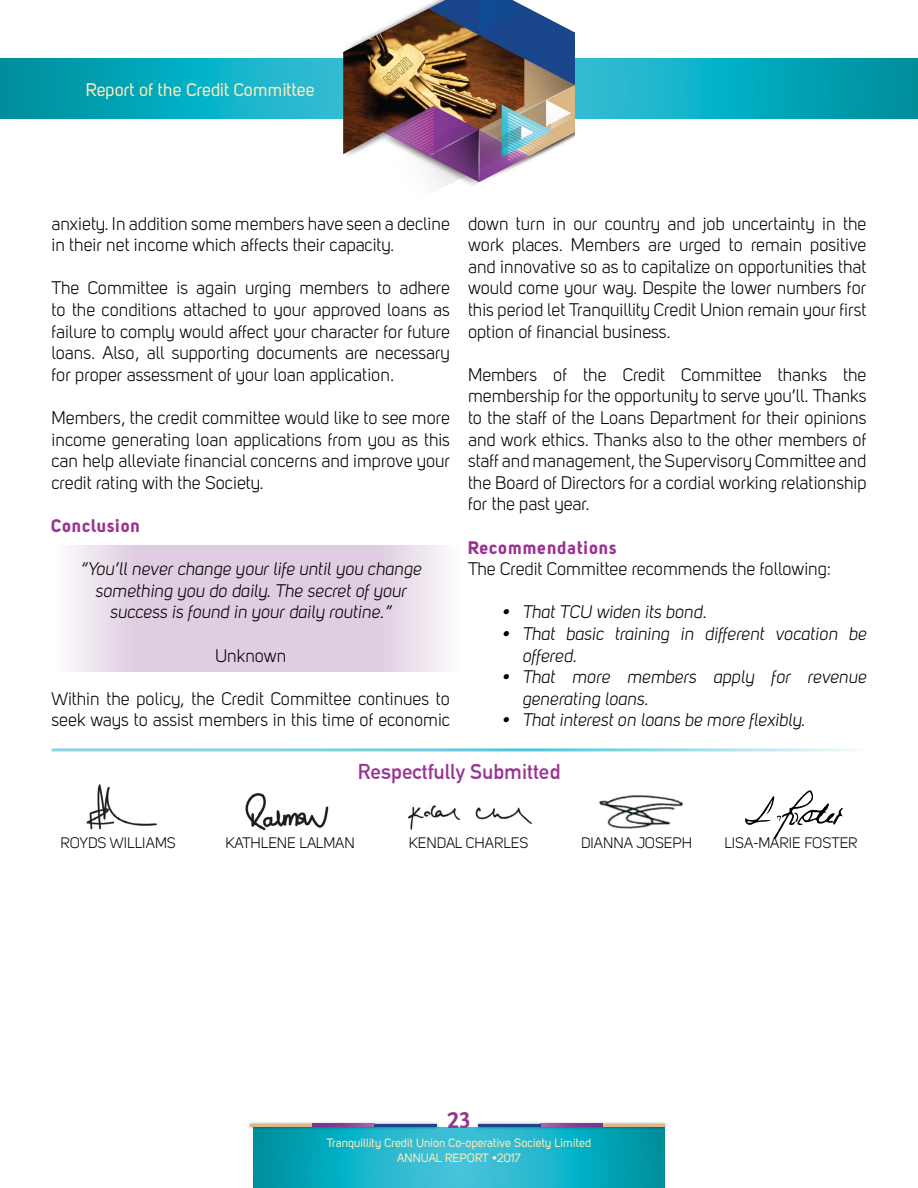
<style>
.page{position:relative;width:918px;height:1188px;background:#fff}
.page>*{position:absolute;margin:0;border:0;box-sizing:border-box;transform-origin:0 0}
.t1{font:24px "Scala Sans Bold LF";color:#90388c}
.t2{font:700 21px "DIN Alternate";color:#9a3393}
.t3{font:18px/21.6px "Uni Sans Book";color:#000;text-align:justify}
.t4{font:18px/21.6px "Uni Sans Book Italic";color:#000}
.t5{font:18px "Uni Sans Regular";color:#ffecbc}
.t6{font:18px "Uni Sans Bold";letter-spacing:.05em;color:#9a3393}
.t7{font:15px "Uni Sans Book";color:#000}
.t8{font:12px/14.4px "Uni Sans Regular";color:#ffecbc;text-align:center}
</style>
<div class="page">
<svg style="left:253px;top:1128px;width:412px;height:60px;background:#18aec2"></svg>
<svg style="left:0;top:59px;width:918px;height:59px;background:#0da9bc"></svg>
<div style="left:247px;top:1121px;width:193px;height:9px;background:#000;opacity:.55"></div>
<hr style="left:250px;top:1124px;width:62px;height:2px;background:#dab786">
<svg style="left:312px;top:1124px;width:63px;height:2px"></svg>
<hr style="left:375px;top:1124px;width:62px;height:2px;background:#1d458b">
<div style="left:475px;top:1121px;width:193px;height:9px;background:#000;opacity:.55"></div>
<hr style="left:603px;top:1124px;width:62px;height:2px;background:#dab786">
<svg style="left:540px;top:1124px;width:63px;height:2px"></svg>
<hr style="left:478px;top:1124px;width:62px;height:2px;background:#1d458b">
<img style="left:343px;top:0;width:232px;height:188px">
<svg style="left:70px;top:545px;width:375px;height:127px;background:#e3d4e4"></svg>
<img style="left:408px;top:805px;width:124px;height:25px">
<img style="left:599px;top:795px;width:84px;height:34px">
<img style="left:86px;top:784px;width:71px;height:46px">
<img style="left:245px;top:793px;width:84px;height:38px">
<svg style="left:745px;top:790px;width:98px;height:49px"></svg>
<p class="t5" style="left:86px;top:79px;width:230px">Report of the Credit Committee</p>
<p class="t3" style="left:52px;top:213px;width:400px">anxiety. In addition some members have seen a decline in their net income which affects their capacity.</p>
<p class="t3" style="left:52px;top:277px;width:400px">The Committee is again urging members to adhere to the conditions attached to your approved loans as failure to comply would affect your character for future loans. Also, all supporting documents are necessary for proper assessment of your loan application.</p>
<p class="t3" style="left:52px;top:407px;width:400px">Members, the credit committee would like to see more income generating loan applications from you as this can help alleviate financial concerns and improve your credit rating with the Society.</p>
<p class="t6" style="left:52px;top:514px;width:90px">Conclusion</p>
<p class="t4" style="left:80px;top:558px;width:342px;text-align:center">“You’ll never change your life until you change something you do daily. The secret of your success is found in your daily routine.”</p>
<p class="t3" style="left:215px;top:645px;width:73px">Unknown</p>
<p class="t3" style="left:52px;top:688px;width:400px">Within the policy, the Credit Committee continues to seek ways to assist members in this time of economic</p>
<p class="t3" style="left:468px;top:213px;width:400px">down turn in our country and job uncertainty in the work places. Members are urged to remain positive and innovative so as to capitalize on opportunities that would come your way. Despite the lower numbers for this period let Tranquillity Credit Union remain your first option of financial business.</p>
<p class="t3" style="left:468px;top:364px;width:400px">Members of the Credit Committee thanks the membership for the opportunity to serve you’ll. Thanks to the staff of the Loans Department for their opinions and work ethics. Thanks also to the other members of staff and management, the Supervisory Committee and the Board of Directors for a cordial working relationship for the past year.</p>
<p class="t6" style="left:468px;top:536px;width:150px">Recommendations</p>
<p class="t3" style="left:468px;top:558px;width:365px">The Credit Committee recommends the following:</p>
<p class="t4" style="left:502px;top:601px;width:206px">• That TCU widen its bond.</p>
<p class="t4" style="left:522px;top:623px;width:346px;text-indent:-20px">• That basic training in different vocation be offered.</p>
<p class="t4" style="left:522px;top:666px;width:346px;text-indent:-20px">• That more members apply for revenue generating loans.</p>
<p class="t4" style="left:502px;top:709px;width:305px">• That interest on loans be more flexibly.</p>
<p class="t2" style="left:358px;top:756px;width:204px">Respectfully Submitted</p>
<p class="t7" style="left:61px;top:834px;width:117px">ROYDS WILLIAMS</p>
<p class="t7" style="left:225px;top:834px;width:131px">KATHLENE LALMAN</p>
<p class="t7" style="left:409px;top:834px;width:121px">KENDAL CHARLES</p>
<p class="t7" style="left:581px;top:834px;width:112px">DIANNA JOSEPH</p>
<p class="t7" style="left:724px;top:834px;width:135px">LISA-MARIE FOSTER</p>
<h1 class="t1" style="left:447px;top:1107px;width:25px">23</h1>
<p class="t8" style="left:327px;top:1136px;width:266px">Tranquillity Credit Union Co-operative Society Limited<br>ANNUAL REPORT •2017</p>
</div>
